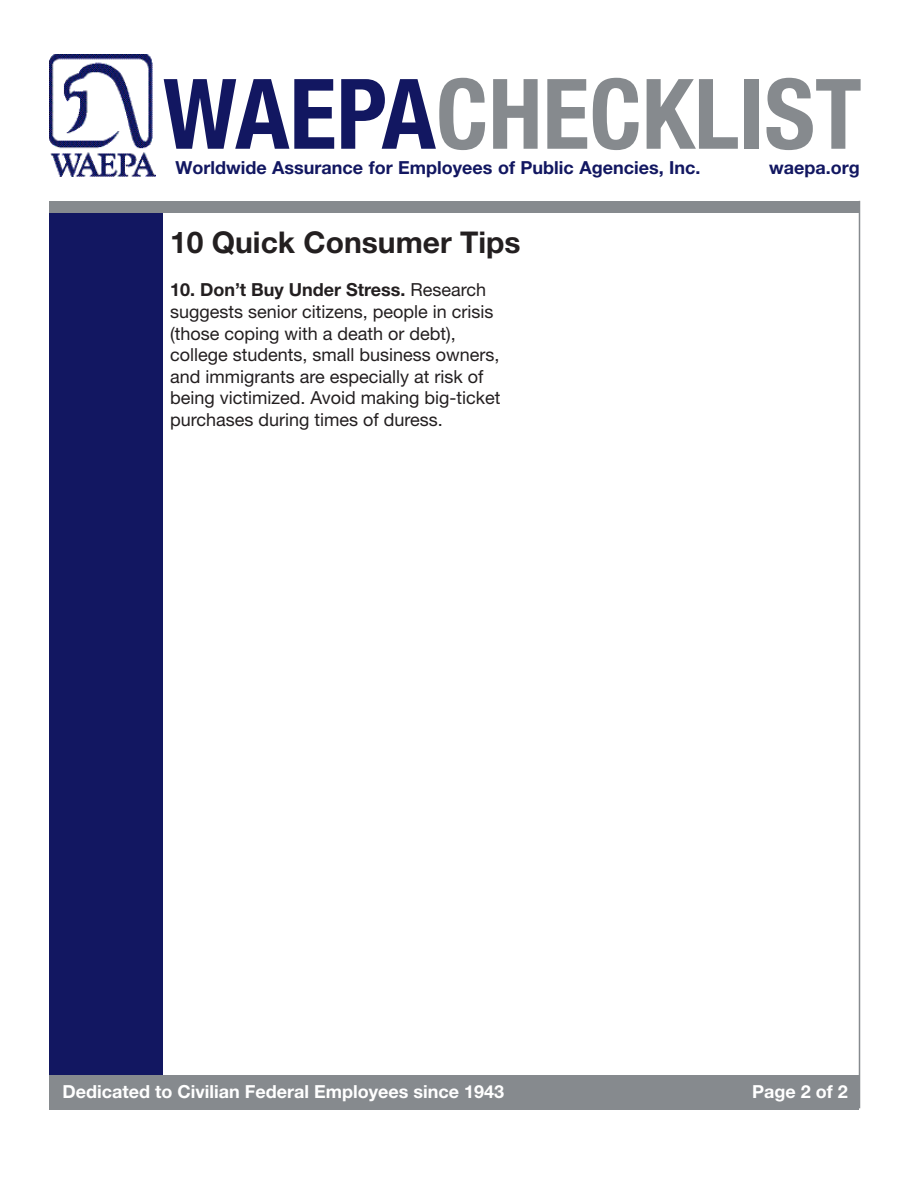
<style>
.page{position:relative;width:918px;height:1188px;background:#fff}
.page>*{position:absolute;margin:0;border:0;box-sizing:border-box;transform-origin:0 0}
.t1{font:700 condensed 97.5px "Helvetica Neue LT Std";color:#868a8e}
.t2{font:700 30px "Helvetica Neue LT Std";color:#231f20}
.t3{font:18px/21.6px "Helvetica Neue LT Std";color:#231f20}
.t4{font:700 18px "Helvetica Neue LT Std";color:#121761}
.t5{font:700 18px "Helvetica Neue LT Std";color:#fff}
.s1{color:#121761}
.s2{font-weight:700}
</style>
<div class="page">
<img style="left:50px;top:54px;width:106px;height:123px">
<div style="left:50px;top:201px;width:810px;height:12px;background:#868a8e"></div>
<div style="left:50px;top:213px;width:113px;height:895px;background:#121761"></div>
<div style="left:50px;top:1075px;width:810px;height:35px;background:#868a8e"></div>
<hr style="left:859px;top:201px;width:1px;height:907px;background:#868a8e">
<p class="t1" style="left:163px;top:55px;width:700px"><span class="s1">WAEPA</span>CHECKLIST</p>
<p class="t4" style="left:176px;top:156px;width:527px">Worldwide Assurance for Employees of Public Agencies, Inc.</p>
<p class="t4" style="left:769px;top:156px;width:92px">waepa.org</p>
<p class="t2" style="left:170px;top:223px;width:352px">10 Quick Consumer Tips</p>
<p class="t3" style="left:170px;top:279px;width:332px"><span class="s2">10. Don’t Buy Under Stress.</span> Research suggests senior citizens, people in crisis (those coping with a death or debt), college students, small business owners, and immigrants are especially at risk of being victimized. Avoid making big-ticket purchases during times of duress.</p>
<p class="t5" style="left:63px;top:1081px;width:443px">Dedicated to Civilian Federal Employees since 1943</p>
<p class="t5" style="left:752px;top:1081px;width:97px">Page 2 of 2</p>
</div>
